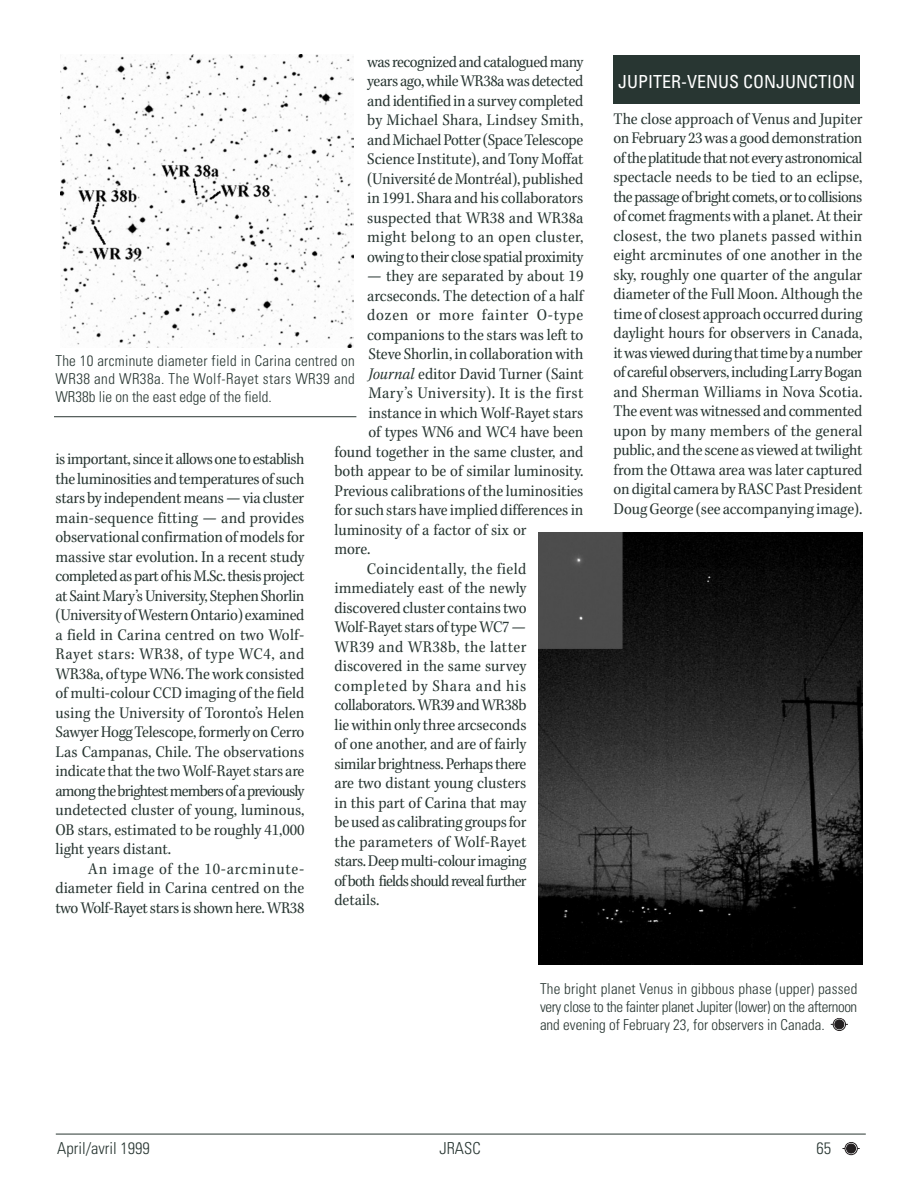
<style>
.page{position:relative;width:918px;height:1188px;background:#fff}
.page>*{position:absolute;margin:0;border:0;box-sizing:border-box;transform-origin:0 0}
.t1{font:condensed 18px "Univers";color:#fff}
.t2{font:16.5px/19.5px "Kepl MM 323 91 113 32 253 71 89 25";letter-spacing:-.005em;color:#283632;text-align:justify}
.t3{font:16.5px "Kepl MM 323 91 113 32 253 71 89 25";letter-spacing:.025em;color:#283632}
.t4{font:16.5px "Kepl MM 323 91 113 32 253 71 89 25";letter-spacing:-.025em;color:#283632}
.t5{font:16.5px "Kepl MM 323 91 113 32 253 71 89 25";letter-spacing:.045em;color:#283632}
.t6{font:16.5px "Kepl MM 323 91 113 32 253 71 89 25";letter-spacing:-.045em;color:#283632}
.t7{font:16.5px "Kepl MM 323 91 113 32 253 71 89 25";letter-spacing:-.03em;color:#283632}
.t8{font:300 condensed 16.5px "Univers";color:#283632}
.t9{font:300 condensed 15px/18px "Univers";color:#283632;text-align:justify}
.s1{font-family:"Kepl MM It 323 91 113 32 253 71 89 25"}
</style>
<div class="page">
<div style="left:614px;top:56px;width:246px;height:48px;background:#283632"></div>
<hr style="left:56px;top:1134px;width:810px;height:1px;background:#283632">
<div style="left:845px;top:1142px;width:13px;height:13px;border:1px solid #231f20;border-radius:50%"></div>
<div style="left:846px;top:1144px;width:10px;height:10px;background:#231f20;border:1px solid #231f20;border-radius:50%"></div>
<svg style="left:831px;top:1018px;width:17px;height:13px"></svg>
<img style="left:60px;top:54px;width:294px;height:294px">
<hr style="left:54px;top:416px;width:302px;height:1px;background:#283632">
<img style="left:539px;top:533px;width:323px;height:432px">
<p class="t2" style="left:367px;top:53px;width:218px">was recognized and catalogued many years ago, while WR38a was detected and identified in a survey completed by Michael Shara, Lindsey Smith, and Michael Potter (Space Telescope Science Institute), and Tony Moffat (Université de Montréal), published in 1991. Shara and his collaborators suspected that WR38 and WR38a might belong to an open cluster, owing to their close spatial proximity</p>
<p class="t2" style="left:367px;top:267px;width:218px">— they are separated by about 19</p>
<p class="t2" style="left:367px;top:287px;width:218px">arcseconds. The detection of a half</p>
<p class="t5" style="left:367px;top:308px;width:218px">dozen or more fainter O-type</p>
<p class="t2" style="left:367px;top:326px;width:218px">companions to the stars was left to</p>
<p class="t2" style="left:368px;top:345px;width:217px">Steve Shorlin, in collaboration with</p>
<p class="t2" style="left:368px;top:365px;width:217px"><span class="s1">Journal</span> editor David Turner (Saint</p>
<p class="t3" style="left:368px;top:386px;width:217px">Mary’s University). It is the first</p>
<p class="t2" style="left:368px;top:404px;width:216px">instance in which Wolf-Rayet stars</p>
<p class="t2" style="left:368px;top:423px;width:216px">of types WN6 and WC4 have been</p>
<p class="t2" style="left:334px;top:443px;width:250px">found together in the same cluster, and</p>
<p class="t2" style="left:334px;top:462px;width:250px">both appear to be of similar luminosity.</p>
<p class="t2" style="left:334px;top:482px;width:250px">Previous calibrations of the luminosities</p>
<p class="t2" style="left:334px;top:501px;width:250px">for such stars have implied differences in</p>
<p class="t2" style="left:334px;top:521px;width:194px">luminosity of a factor of six or</p>
<p class="t2" style="left:334px;top:540px;width:37px">more.</p>
<p class="t3" style="left:367px;top:562px;width:161px">Coincidentally, the field</p>
<p class="t2" style="left:334px;top:579px;width:193px">immediately east of the newly</p>
<p class="t2" style="left:334px;top:599px;width:193px">discovered cluster contains two</p>
<p class="t2" style="left:334px;top:618px;width:193px">Wolf-Rayet stars of type WC7 —</p>
<p class="t3" style="left:334px;top:640px;width:193px">WR39 and WR38b, the latter</p>
<p class="t2" style="left:334px;top:657px;width:193px">discovered in the same survey</p>
<p class="t5" style="left:334px;top:679px;width:193px">completed by Shara and his</p>
<p class="t4" style="left:334px;top:698px;width:193px">collaborators. WR39 and WR38b</p>
<p class="t2" style="left:334px;top:716px;width:193px">lie within only three arcseconds</p>
<p class="t2" style="left:334px;top:735px;width:193px">of one another, and are of fairly</p>
<p class="t4" style="left:334px;top:757px;width:193px">similar brightness. Perhaps there</p>
<p class="t2" style="left:334px;top:774px;width:193px">are two distant young clusters</p>
<p class="t2" style="left:334px;top:794px;width:193px">in this part of Carina that may</p>
<p class="t2" style="left:334px;top:813px;width:193px">be used as calibrating groups for</p>
<p class="t2" style="left:334px;top:833px;width:193px">the parameters of Wolf-Rayet</p>
<p class="t7" style="left:334px;top:854px;width:193px">stars. Deep multi-colour imaging</p>
<p class="t6" style="left:334px;top:874px;width:193px">of both fields should reveal further</p>
<p class="t2" style="left:334px;top:891px;width:46px">details.</p>
<p class="t9" style="left:55px;top:353px;width:301px">The 10 arcminute diameter field in Carina centred on WR38 and WR38a. The Wolf-Rayet stars WR39 and WR38b lie on the east edge of the field.</p>
<p class="t2" style="left:56px;top:451px;width:251px">is important, since it allows one to establish the luminosities and temperatures of such stars by independent means — via cluster main-sequence fitting — and provides observational confirmation of models for massive star evolution. In a recent study completed as part of his M.Sc. thesis project at Saint Mary’s University, Stephen Shorlin (University of Western Ontario) examined a field in Carina centred on two Wolf-Rayet stars: WR38, of type WC4, and WR38a, of type WN6. The work consisted of multi-colour CCD imaging of the field using the University of Toronto’s Helen Sawyer Hogg Telescope, formerly on Cerro Las Campanas, Chile. The observations indicate that the two Wolf-Rayet stars are among the brightest members of a previously undetected cluster of young, luminous, OB stars, estimated to be roughly 41,000 light years distant.</p>
<p class="t2" style="left:56px;top:860px;width:250px;text-indent:32px">An image of the 10-arcminute&shy;diameter field in Carina centred on the two Wolf-Rayet stars is shown here. WR38</p>
<p class="t1" style="left:618px;top:75px;width:239px">JUPITER-VENUS CONJUNCTION</p>
<p class="t2" style="left:614px;top:110px;width:251px">The close approach of Venus and Jupiter on February 23 was a good demonstration of the platitude that not every astronomical spectacle needs to be tied to an eclipse, the passage of bright comets, or to collisions of comet fragments with a planet. At their closest, the two planets passed within eight arcminutes of one another in the sky, roughly one quarter of the angular diameter of the Full Moon. Although the time of closest approach occurred during daylight hours for observers in Canada, it was viewed during that time by a number of careful observers, including Larry Bogan and Sherman Williams in Nova Scotia.<br>The event was witnessed and commented upon by many members of the general public, and the scene as viewed at twilight from the Ottawa area was later captured on digital camera by RASC Past President Doug George (see accompanying image).</p>
<p class="t9" style="left:540px;top:981px;width:319px">The bright planet Venus in gibbous phase (upper) passed very close to the fainter planet Jupiter (lower) on the afternoon and evening of February 23, for observers in Canada.</p>
<p class="t8" style="left:57px;top:1143px;width:94px">April/avril 1999</p>
<p class="t8" style="left:439px;top:1143px;width:43px">JRASC</p>
<p class="t8" style="left:817px;top:1143px;width:16px">65</p>
</div>
